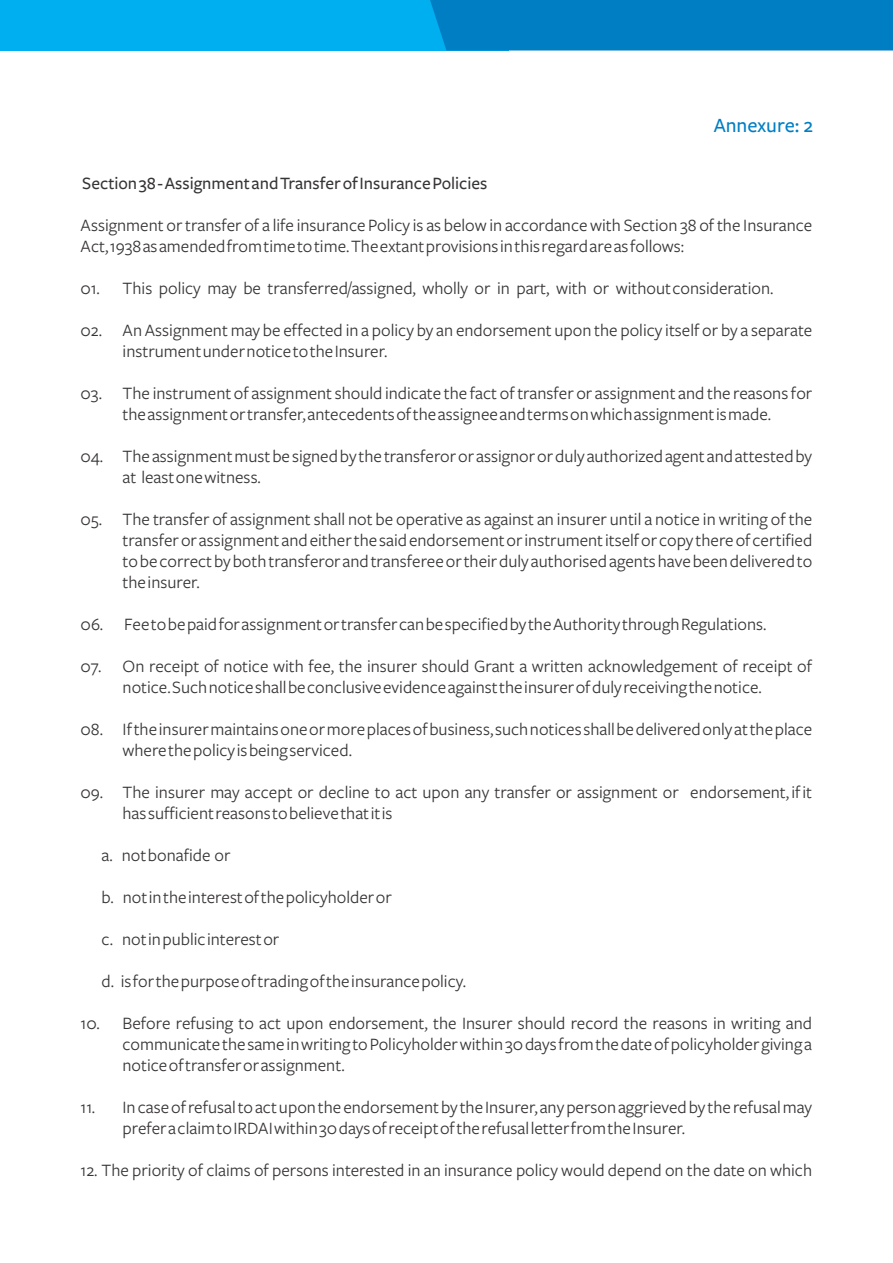
<style>
.page{position:relative;width:893px;height:1263px;background:#fff}
.page>*{position:absolute;margin:0;border:0;box-sizing:border-box;transform-origin:0 0}
.t1{font:500 21px "Freight Sans";color:#007ec4}
.t2{font:18px/21px "Freight Sans";color:#373435}
.t3{font:500 18px "Freight Sans";color:#373435}
</style>
<div class="page">
<div style="left:0;top:0;width:508px;height:51px;background:#00afef"></div>
<div style="left:430px;top:0;width:463px;height:51px;background:#007ec4"></div>
<p class="t1" style="left:714px;top:115px;width:101px">Annexure: 2</p>
<p class="t3" style="left:82px;top:175px;width:407px">Section 38 - Assignment and Transfer of Insurance Policies</p>
<p class="t2" style="left:81px;top:215px;width:733px">Assignment or transfer of a life insurance Policy is as below in accordance with Section 38 of the Insurance<br>Act, 1938 as amended from time to time. The extant provisions in this regard are as follows:</p>
<p class="t2" style="left:81px;top:278px;width:694px">01. This policy may be transferred/assigned, wholly or in part, with or without consideration.</p>
<p class="t2" style="left:123px;top:320px;width:691px;text-indent:-42px">02. An Assignment may be effected in a policy by an endorsement upon the policy itself or by a separate instrument under notice to the Insurer.</p>
<p class="t2" style="left:81px;top:383px;width:733px;text-align:center">03. The instrument of assignment should indicate the fact of transfer or assignment and the reasons for the assignment or transfer, antecedents of the assignee and terms on which assignment is made.</p>
<p class="t2" style="left:123px;top:446px;width:691px;text-indent:-42px">04. The assignment must be signed by the transferor or assignor or duly authorized agent and attested by at least one witness.</p>
<p class="t2" style="left:123px;top:509px;width:691px;text-align:justify;text-indent:-42px">05. The transfer of assignment shall not be operative as against an insurer until a notice in writing of the transfer or assignment and either the said endorsement or instrument itself or copy there of certified to be correct by both transferor and transferee or their duly authorised agents have been delivered to the insurer.</p>
<p class="t2" style="left:81px;top:614px;width:687px">06. Fee to be paid for assignment or transfer can be specified by the Authority through Regulations.</p>
<p class="t2" style="left:81px;top:656px;width:733px;text-align:center">07. On receipt of notice with fee, the insurer should Grant a written acknowledgement of receipt of notice. Such notice shall be conclusive evidence against the insurer of duly receiving the notice.</p>
<p class="t2" style="left:123px;top:719px;width:691px;text-indent:-42px">08. If the insurer maintains one or more places of business, such notices shall be delivered only at the place where the policy is being serviced.</p>
<p class="t2" style="left:123px;top:782px;width:691px;text-indent:-42px">09. The insurer may accept or decline to act upon any transfer or assignment or endorsement, if it has sufficient reasons to believe that it is</p>
<p class="t2" style="left:102px;top:845px;width:130px">a. not bonafide or</p>
<p class="t2" style="left:102px;top:887px;width:292px">b. not in the interest of the policyholder or</p>
<p class="t2" style="left:102px;top:929px;width:179px">c. not in public interest or</p>
<p class="t2" style="left:102px;top:971px;width:366px">d. is for the purpose of trading of the insurance policy.</p>
<p class="t2" style="left:123px;top:1013px;width:691px;text-align:justify;text-indent:-42px">10. Before refusing to act upon endorsement, the Insurer should record the reasons in writing and communicate the same in writing to Policyholder within 30 days from the date of policyholder giving a notice of transfer or assignment.</p>
<p class="t2" style="left:123px;top:1097px;width:691px;text-indent:-42px">11. In case of refusal to act upon the endorsement by the Insurer, any person aggrieved by the refusal may prefer a claim to IRDAI within 30 days of receipt of the refusal letter from the Insurer.</p>
<p class="t2" style="left:81px;top:1160px;width:733px">12. The priority of claims of persons interested in an insurance policy would depend on the date on which</p>
</div>
